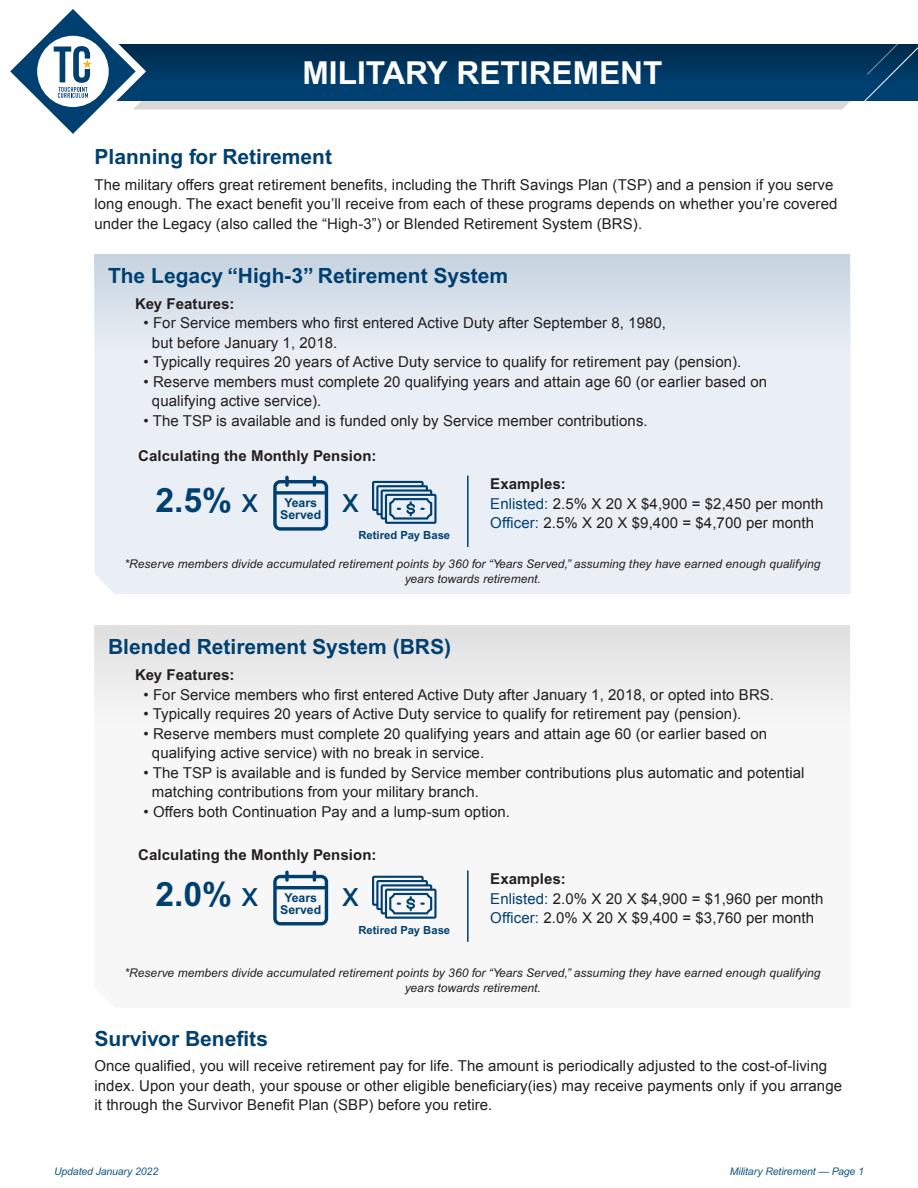
<style>
.page{position:relative;width:918px;height:1188px;background:#fff}
.page>*{position:absolute;margin:0;border:0;box-sizing:border-box;transform-origin:0 0}
.t1{font:700 33.6px "Arial";color:#004071}
.t2{font:33.6px "Arial";color:#004071}
.t3{font:700 31.65px "Arial";color:#fff}
.t4{font:700 21px "Arial";color:#004071}
.t5{font:15px/19.5px "Arial";letter-spacing:.005em;color:#231f20}
.t6{font:700 15px "Arial";letter-spacing:.005em;color:#231f20}
.t7{font:700 12.3px "Arial";color:#004071}
.t8{font:italic 12px/14.4px "Arial";letter-spacing:.005em;color:#231f20;text-align:center}
.t9{font:700 11.25px "Arial";letter-spacing:.005em;color:#004071}
.t10{font:italic 10.5px "Arial";letter-spacing:-.01em;color:#135886}
.s1{color:#004071}
.s2{font-weight:400}
</style>
<div class="page">
<div style="left:94px;top:375px;width:756px;height:219px;background:#eaeff5"></div>
<div style="left:94px;top:254px;width:756px;height:121px;background:linear-gradient(to bottom,#c6d4e0,#eff3f8)"></div>
<svg style="left:10px;top:9px;width:908px;height:125px"></svg>
<svg style="left:273px;top:476px;width:55px;height:55px;background:#a8bdcf"></svg>
<svg style="left:372px;top:481px;width:65px;height:43px;background:#87a5bd"></svg>
<hr style="left:467px;top:476px;width:2px;height:71px;background:#004071">
<div style="left:94px;top:625px;width:756px;height:121px;background:#ededed"></div>
<svg style="left:273px;top:871px;width:55px;height:54px"></svg>
<svg style="left:372px;top:876px;width:65px;height:43px"></svg>
<hr style="left:467px;top:870px;width:2px;height:72px;background:#004071">
<p class="t3" style="left:303px;top:54px;width:361px">MILITARY RETIREMENT</p>
<p class="t4" style="left:94px;top:144px;width:239px">Planning for Retirement</p>
<p class="t5" style="left:94px;top:175px;width:744px">The military offers great retirement benefits, including the Thrift Savings Plan (TSP) and a pension if you serve long enough. The exact benefit you’ll receive from each of these programs depends on whether you’re covered under the Legacy (also called the “High-3”) or Blended Retirement System (BRS).</p>
<p class="t4" style="left:108px;top:263px;width:402px">The Legacy “High-3” Retirement System</p>
<p class="t6" style="left:135px;top:295px;width:101px">Key Features:</p>
<p class="t5" style="left:152px;top:313px;width:516px;text-indent:-8px">• For Service members who first entered Active Duty after September 8, 1980, but before January 1, 2018.</p>
<p class="t5" style="left:143px;top:352px;width:599px">• Typically requires 20 years of Active Duty service to qualify for retirement pay (pension).</p>
<p class="t5" style="left:152px;top:372px;width:617px;text-indent:-8px">• Reserve members must complete 20 qualifying years and attain age 60 (or earlier based on qualifying active service).</p>
<p class="t5" style="left:143px;top:411px;width:506px">• The TSP is available and is funded only by Service member contributions.</p>
<p class="t6" style="left:138px;top:447px;width:240px">Calculating the Monthly Pension:</p>
<p class="t6" style="left:490px;top:475px;width:77px">Examples:</p>
<p class="t5" style="left:490px;top:494px;width:335px"><span class="s1">Enlisted:</span> 2.5% X 20 X $4,900 = $2,450 per month</p>
<p class="t5" style="left:490px;top:513px;width:325px"><span class="s1">Officer:</span> 2.5% X 20 X $9,400 = $4,700 per month</p>
<p class="t8" style="left:124px;top:557px;width:698px">*Reserve members divide accumulated retirement points by 360 for “Years Served,” assuming they have earned enough qualifying years towards retirement.</p>
<p class="t1" style="left:156px;top:480px;width:104px">2.5% <span class="s2">x</span></p>
<p class="t2" style="left:342px;top:481px;width:18px">x</p>
<p class="t7" style="left:280px;top:508px;width:42px">Served</p>
<p class="t7" style="left:285px;top:496px;width:34px">Years</p>
<p class="t9" style="left:358px;top:528px;width:93px">Retired Pay Base</p>
<p class="t4" style="left:108px;top:635px;width:345px">Blended Retirement System (BRS)</p>
<p class="t6" style="left:135px;top:666px;width:101px">Key Features:</p>
<p class="t5" style="left:143px;top:685px;width:632px">• For Service members who first entered Active Duty after January 1, 2018, or opted into BRS.</p>
<p class="t5" style="left:143px;top:704px;width:599px">• Typically requires 20 years of Active Duty service to qualify for retirement pay (pension).</p>
<p class="t5" style="left:152px;top:724px;width:617px;text-indent:-8px">• Reserve members must complete 20 qualifying years and attain age 60 (or earlier based on qualifying active service) with no break in service.</p>
<p class="t5" style="left:152px;top:763px;width:654px;text-indent:-8px">• The TSP is available and is funded by Service member contributions plus automatic and potential matching contributions from your military branch.</p>
<p class="t5" style="left:143px;top:802px;width:368px">• Offers both Continuation Pay and a lump-sum option.</p>
<p class="t6" style="left:138px;top:846px;width:240px">Calculating the Monthly Pension:</p>
<p class="t6" style="left:490px;top:870px;width:77px">Examples:</p>
<p class="t5" style="left:490px;top:889px;width:335px"><span class="s1">Enlisted:</span> 2.0% X 20 X $4,900 = $1,960 per month</p>
<p class="t5" style="left:490px;top:908px;width:325px"><span class="s1">Officer:</span> 2.0% X 20 X $9,400 = $3,760 per month</p>
<p class="t1" style="left:156px;top:875px;width:104px">2.0% <span class="s2">x</span></p>
<p class="t2" style="left:342px;top:876px;width:18px">x</p>
<p class="t7" style="left:280px;top:903px;width:42px">Served</p>
<p class="t7" style="left:285px;top:891px;width:34px">Years</p>
<p class="t9" style="left:358px;top:923px;width:93px">Retired Pay Base</p>
<p class="t8" style="left:124px;top:966px;width:698px">*Reserve members divide accumulated retirement points by 360 for “Years Served,” assuming they have earned enough qualifying years towards retirement.</p>
<p class="t4" style="left:94px;top:1026px;width:175px">Survivor Benefits</p>
<p class="t5" style="left:94px;top:1056px;width:734px">Once qualified, you will receive retirement pay for life. The amount is periodically adjusted to the cost-of-living</p>
<p class="t5" style="left:94px;top:1076px;width:749px">index. Upon your death, your spouse or other eligible beneficiary(ies) may receive payments only if you arrange it through the Survivor Benefit Plan (SBP) before you retire.</p>
<p class="t10" style="left:54px;top:1165px;width:106px">Updated January 2022</p>
<p class="t10" style="left:730px;top:1165px;width:136px">Military Retirement — Page 1</p>
</div>
